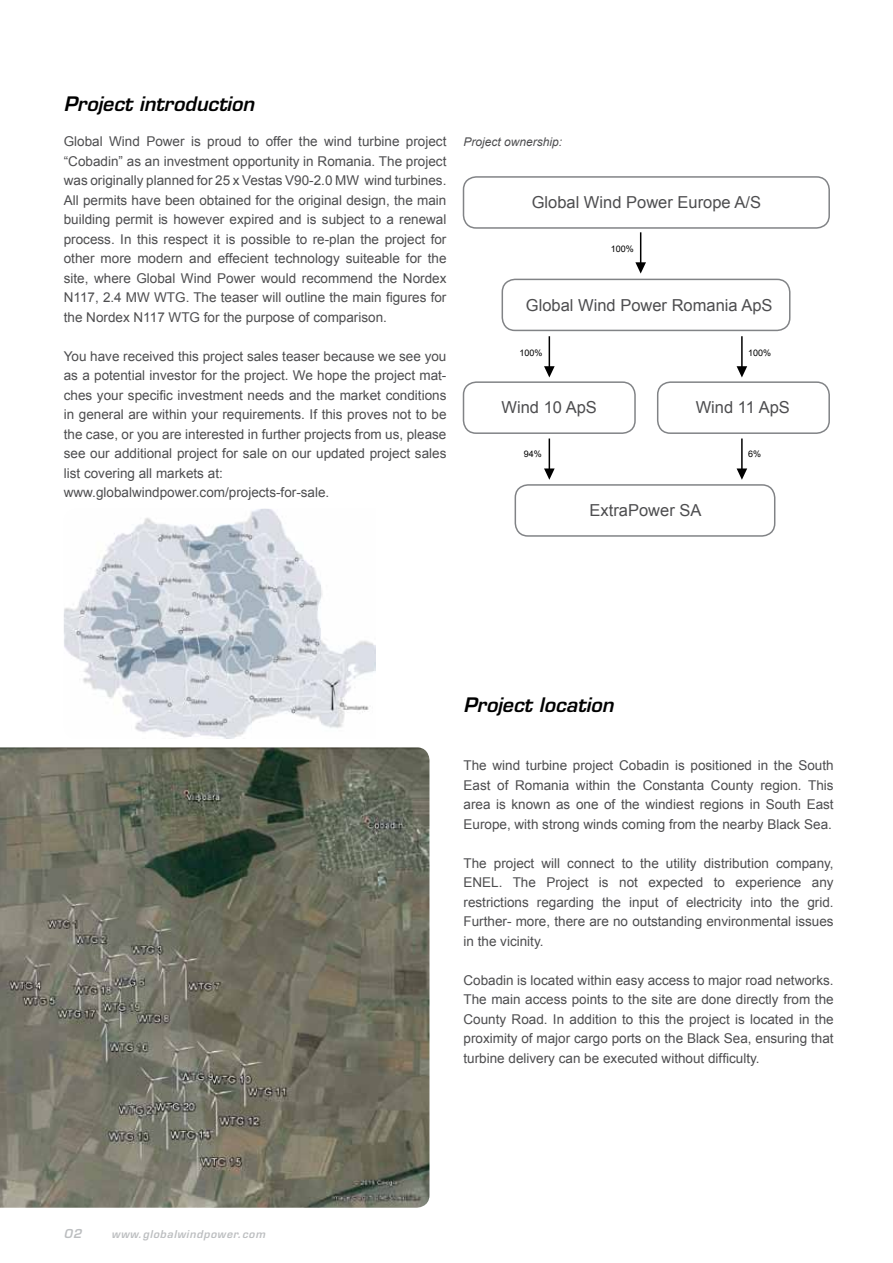
<style>
.page{position:relative;width:893px;height:1263px;background:#fff}
.page>*{position:absolute;margin:0;border:0;box-sizing:border-box;transform-origin:0 0}
.t1{font:italic 600 19.5px "Eurostile LT Std";color:#000}
.t2{font:16.5px "Arial";color:#4d4d4f}
.t3{font:13.5px/19.5px "Arial";color:#4d4d4f;text-align:justify}
.t4{font:italic 12px "Arial";color:#4d4d4f}
.t5{font:italic 600 12px "Eurostile LT Std";color:#bcbec0}
.t6{font:italic 600 10.5px "Eurostile LT Std";letter-spacing:.07em;color:#bcbec0}
.t7{font:9px "Arial";color:#000}
</style>
<div class="page">
<div style="left:502px;top:279px;width:288px;height:52px;border:2px solid #818386;border-radius:13px"></div>
<div style="left:463px;top:381px;width:173px;height:53px;border:2px solid #818386;border-radius:13px"></div>
<div style="left:657px;top:381px;width:173px;height:53px;border:2px solid #818386;border-radius:13px"></div>
<div style="left:515px;top:484px;width:260px;height:53px;border:2px solid #818386;border-radius:13px"></div>
<hr style="left:549px;top:336px;width:1px;height:37px;background:#000">
<svg style="left:544px;top:366px;width:11px;height:11px"></svg>
<hr style="left:549px;top:438px;width:1px;height:37px;background:#000">
<svg style="left:544px;top:468px;width:11px;height:12px"></svg>
<hr style="left:741px;top:336px;width:2px;height:37px;background:#000">
<svg style="left:737px;top:366px;width:10px;height:11px"></svg>
<hr style="left:741px;top:438px;width:2px;height:37px;background:#000">
<svg style="left:737px;top:468px;width:10px;height:12px"></svg>
<div style="left:463px;top:176px;width:367px;height:53px;border:2px solid #818386;border-radius:13px"></div>
<hr style="left:640px;top:232px;width:1px;height:37px;background:#000">
<svg style="left:635px;top:262px;width:11px;height:12px"></svg>
<img style="left:0;top:747px;width:429px;height:461px">
<img style="left:64px;top:509px;width:312px;height:230px">
<h1 class="t1" style="left:64px;top:92px;width:192px">Project introduction</h1>
<p class="t3" style="left:64px;top:132px;width:384px">Global Wind Power is proud to offer the wind turbine project “Cobadin” as an investment opportunity in Romania. The project was originally planned for 25 x Vestas V90-2.0 MW wind turbines.<br>All permits have been obtained for the original design, the main building permit is however expired and is subject to a renewal process. In this respect it is possible to re-plan the project for other more modern and effecient technology suiteable for the site, where Global Wind Power would recommend the Nordex N117, 2.4 MW WTG. The teaser will outline the main figures for the Nordex N117 WTG for the purpose of comparison.</p>
<p class="t3" style="left:64px;top:346px;width:384px;text-align:left">You have received this project sales teaser because we see you as a potential investor for the project. We hope the project mat&shy;ches your specific investment needs and the market conditions in general are within your requirements. If this proves not to be the case, or you are interested in further projects from us, please see our additional project for sale on our updated project sales list covering all markets at: www.globalwindpower.com/projects-for-sale.</p>
<p class="t4" style="left:463px;top:134px;width:100px">Project ownership:</p>
<p class="t2" style="left:532px;top:191px;width:231px">Global Wind Power Europe A/S</p>
<p class="t7" style="left:611px;top:243px;width:25px">100%</p>
<p class="t2" style="left:526px;top:294px;width:248px">Global Wind Power Romania ApS</p>
<p class="t7" style="left:520px;top:347px;width:25px">100%</p>
<p class="t7" style="left:748px;top:347px;width:25px">100%</p>
<p class="t2" style="left:502px;top:397px;width:97px">Wind 10 ApS</p>
<p class="t2" style="left:696px;top:397px;width:96px">Wind 11 ApS</p>
<p class="t7" style="left:524px;top:448px;width:20px">94%</p>
<p class="t7" style="left:748px;top:448px;width:15px">6%</p>
<p class="t2" style="left:589px;top:499px;width:113px">ExtraPower SA</p>
<p class="t5" style="left:64px;top:1226px;width:19px">02</p>
<p class="t6" style="left:112px;top:1227px;width:155px">www.globalwindpower.com</p>
<h1 class="t1" style="left:463px;top:693px;width:151px">Project location</h1>
<p class="t3" style="left:463px;top:756px;width:372px">The wind turbine project Cobadin is positioned in the South East of Romania within the Constanta County region. This area is known as one of the windiest regions in South East Europe, with strong winds coming from the nearby Black Sea.</p>
<p class="t3" style="left:463px;top:853px;width:372px">The project will connect to the utility distribution company, ENEL. The Project is not expected to experience any restrictions regarding the input of electricity into the grid.<br>Further- more, there are no outstanding environmental issues in the vicinity.</p>
<p class="t3" style="left:463px;top:970px;width:372px">Cobadin is located within easy access to major road networks.<br>The main access points to the site are done directly from the County Road. In addition to this the project is located in the proximity of major cargo ports on the Black Sea, ensuring that turbine delivery can be executed without difficulty.</p>
</div>
